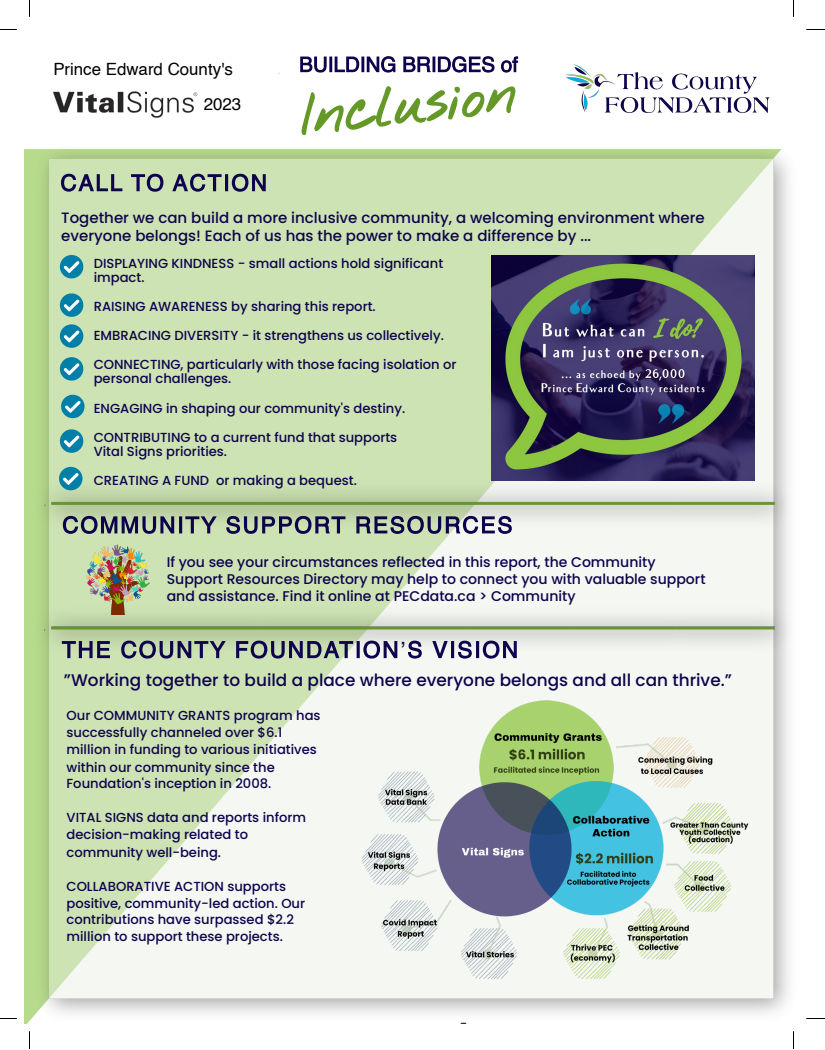
<style>
.page{position:relative;width:825px;height:1050px;background:#fff}
.page>*{position:absolute;margin:0;border:0;box-sizing:border-box;transform-origin:0 0}
.t1{font:500 16.88px "Poppins";color:#0f034d}
.t2{font:16.88px/34.8px "Helvetica";color:#000}
.t3{font:500 15px/17.8px "Poppins";color:#0f034d}
.t4{font:500 14px/16.9px "Poppins";color:#0f034d}
.t5{font:500 13.12px/17.1px "Poppins";color:#0f034d}
</style>
<div class="page">
<hr style="left:793px;top:0;width:1px;height:1048px;background:#000">
<hr style="left:29px;top:0;width:1px;height:1048px;background:#000">
<hr style="left:0;top:29px;width:825px;height:1px;background:#000">
<hr style="left:0;top:1018px;width:825px;height:1px;background:#000">
<div style="left:24px;top:24px;width:775px;height:1000px;background:#fff"></div>
<img style="left:26px;top:149px;width:763px;height:875px">
<img style="left:491px;top:255px;width:264px;height:221px">
<svg style="left:60px;top:255px;width:23px;height:23px"></svg>
<svg style="left:60px;top:293px;width:23px;height:24px"></svg>
<svg style="left:60px;top:324px;width:23px;height:24px"></svg>
<svg style="left:60px;top:357px;width:23px;height:24px"></svg>
<svg style="left:61px;top:395px;width:24px;height:23px"></svg>
<svg style="left:60px;top:429px;width:23px;height:24px"></svg>
<svg style="left:59px;top:467px;width:23px;height:9px"></svg>
<img style="left:566px;top:65px;width:203px;height:47px">
<svg style="left:300px;top:56px;width:218px;height:80px"></svg>
<img style="left:53px;top:91px;width:145px;height:27px">
<svg style="left:61px;top:174px;width:205px;height:18px"></svg>
<img style="left:25px;top:600px;width:766px;height:60px">
<img style="left:61px;top:539px;width:114px;height:76px">
<svg style="left:62px;top:641px;width:335px;height:18px"></svg>
<svg style="left:408px;top:641px;width:109px;height:18px"></svg>
<img style="left:25px;top:476px;width:765px;height:59px">
<img style="left:361px;top:698px;width:394px;height:286px">
<p class="t2" style="left:204px;top:53px;width:39px;text-indent:-150px">Prince Edward County's<br>2023</p>
<p class="t3" style="left:61px;top:209px;width:645px">Together we can build a more inclusive community, a welcoming environment where everyone belongs! Each of us has the power to make a difference by ...</p>
<p class="t5" style="left:94px;top:257px;width:351px;line-height:14px">DISPLAYING KINDNESS - small actions hold significant impact.</p>
<p class="t5" style="left:94px;top:298px;width:284px">RAISING AWARENESS by sharing this report.</p>
<p class="t5" style="left:94px;top:327px;width:352px">EMBRACING DIVERSITY - it strengthens us collectively.</p>
<p class="t5" style="left:94px;top:358px;width:364px;line-height:14px">CONNECTING, particularly with those facing isolation or personal challenges.</p>
<p class="t5" style="left:94px;top:399px;width:313px">ENGAGING in shaping our community's destiny.</p>
<p class="t5" style="left:94px;top:430px;width:305px;line-height:14px">CONTRIBUTING to a current fund that supports<br>Vital Signs priorities.</p>
<p class="t5" style="left:94px;top:472px;width:265px">CREATING A FUND or making a bequest.</p>
<p class="t4" style="left:167px;top:554px;width:540px">If you see your circumstances reflected in this report, the Community<br>Support Resources Directory may help to connect you with valuable support and assistance. Find it online at PECdata.ca &gt; Community</p>
<p class="t1" style="left:64px;top:669px;width:670px">”Working together to build a place where everyone belongs and all can thrive.”</p>
<p class="t5" style="left:67px;top:707px;width:256px">Our COMMUNITY GRANTS program has successfully channeled over $6.1 million in funding to various initiatives within our community since the Foundation's inception in 2008.</p>
<p class="t5" style="left:67px;top:809px;width:241px">VITAL SIGNS data and reports inform decision-making related to community well-being.</p>
<p class="t5" style="left:67px;top:878px;width:240px">COLLABORATIVE ACTION supports positive, community-led action. Our contributions have surpassed $2.2 million to support these projects.</p>
</div>
